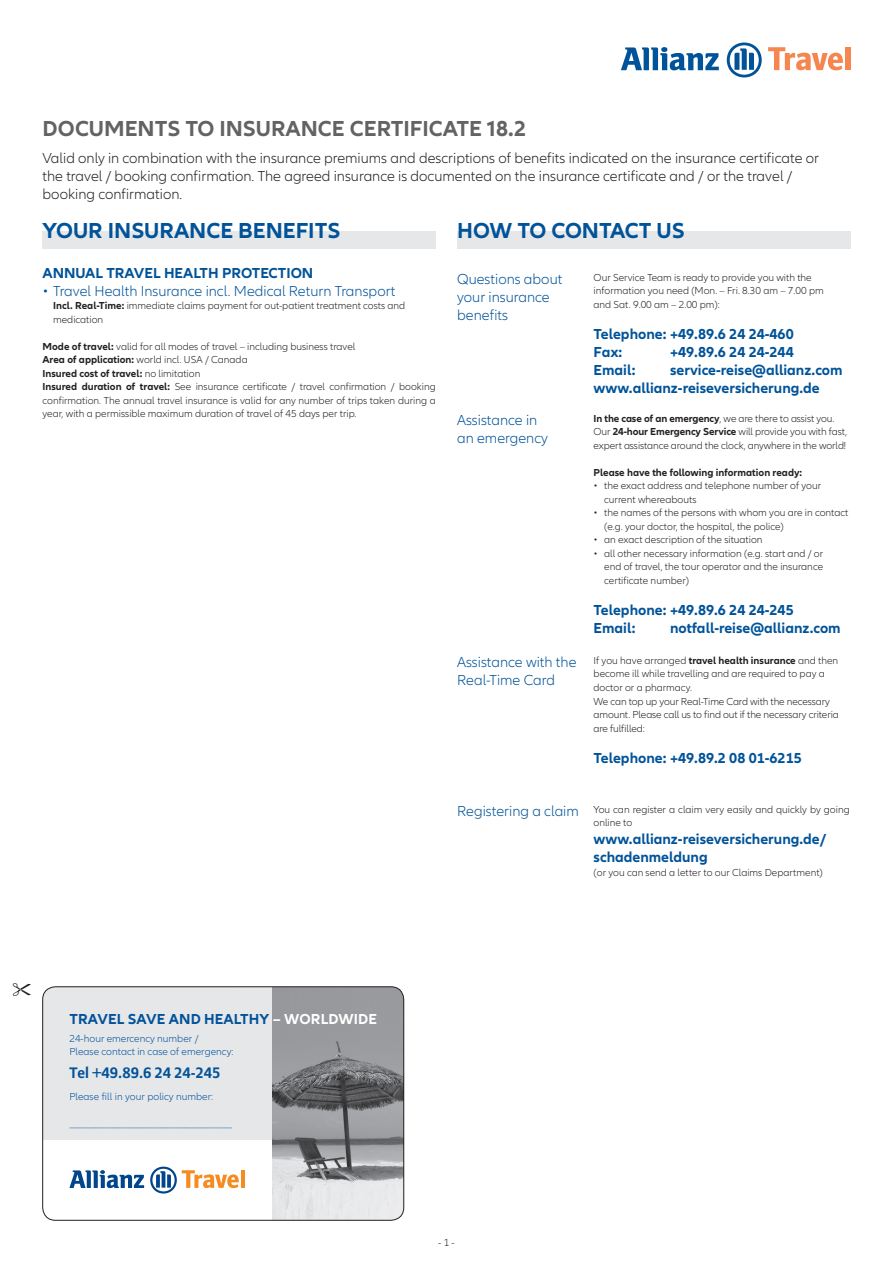
<style>
.page{position:relative;width:893px;height:1263px;background:#fff}
.page>*{position:absolute;margin:0;border:0;box-sizing:border-box;transform-origin:0 0}
.t1{font:700 22.5px "Allianz Neo";color:#636366}
.t2{font:700 22.5px "Allianz Neo";color:#015399}
.t3{font:700 15px/18px "Allianz Neo";color:#015399}
.t4{font:300 15px/18px "Allianz Neo";color:#231f20}
.t5{font:300 15px/18px "Allianz Neo";color:#015399}
.t6{font:700 15px "Allianz Neo";letter-spacing:.01em;color:#01529a}
.t7{font:700 15px "Allianz Sans";color:#01529a}
.t8{font:300 10.5px/13.5px "Allianz Neo";color:#231f20}
.t9{font:300 10.5px/13.5px "Allianz Neo";color:#01529a}
.t10{font:700 10.5px "Allianz Neo";color:#231f20}
.s1{font-weight:700}
.s2{color:#fff}
.s3{font-size:15px;color:#015399}
</style>
<div class="page">
<div style="left:43px;top:232px;width:393px;height:17px;background:#e6e7e9"></div>
<svg style="left:621px;top:47px;width:98px;height:23px"></svg>
<svg style="left:727px;top:43px;width:35px;height:34px"></svg>
<svg style="left:768px;top:47px;width:75px;height:23px"></svg>
<div style="left:845px;top:47px;width:5px;height:23px;background:#f58650"></div>
<div style="left:457px;top:232px;width:393px;height:17px;background:#e6e7e9"></div>
<div style="left:42px;top:986px;width:235px;height:177px;background:#e6e7e9;border-radius:13px"></div>
<img style="left:272px;top:987px;width:132px;height:233px">
<div style="left:42px;top:1140px;width:230px;height:80px;background:#fff"></div>
<div style="left:42px;top:986px;width:362px;height:234px;border:1px solid #231f20;border-radius:13px"></div>
<svg style="left:69px;top:1170px;width:75px;height:18px"></svg>
<svg style="left:150px;top:1166px;width:89px;height:27px"></svg>
<hr style="left:241px;top:1170px;width:3px;height:18px;background:#f68b1f">
<h1 class="t1" style="left:43px;top:116px;width:485px">DOCUMENTS TO INSURANCE CERTIFICATE 18.2</h1>
<p class="t4" style="left:43px;top:150px;width:778px">Valid only in combination with the insurance premiums and descriptions of benefits indicated on the insurance certificate or the travel / booking confirmation. The agreed insurance is documented on the insurance certificate and / or the travel / booking confirmation.</p>
<h1 class="t2" style="left:43px;top:218px;width:299px">YOUR INSURANCE BENEFITS</h1>
<h2 class="t3" style="left:43px;top:264px;width:272px">ANNUAL TRAVEL HEALTH PROTECTION</h2>
<h2 class="t5" style="left:43px;top:282px;width:355px">• Travel Health Insurance incl. Medical Return Transport</h2>
<p class="t8" style="left:53px;top:299px;width:354px"><span class="s1">Incl. Real-Time:</span> immediate claims payment for out-patient treatment costs and medication</p>
<p class="t8" style="left:43px;top:340px;width:395px"><span class="s1">Mode of travel:</span> valid for all modes of travel – including business travel<br><span class="s1">Area of application:</span> world incl. USA / Canada<br><span class="s1">Insured cost of travel:</span> no limitation<br><span class="s1">Insured duration of travel:</span> See insurance certificate / travel confirmation / booking confirmation. The annual travel insurance is valid for any number of trips taken during a year, with a permissible maximum duration of travel of 45 days per trip.</p>
<h1 class="t2" style="left:457px;top:218px;width:229px">HOW TO CONTACT US</h1>
<h2 class="t5" style="left:457px;top:271px;width:107px">Questions about your insurance benefits</h2>
<p class="t8" style="left:594px;top:271px;width:232px">Our Service Team is ready to provide you with the information you need (Mon. – Fri. 8.30 am – 7.00 pm and Sat. 9.00 am – 2.00 pm):</p>
<h2 class="t3" style="left:594px;top:326px;width:202px">Telephone: +49.89.6 24 24-460<br>Fax:</h2>
<h2 class="t3" style="left:670px;top:344px;width:125px">+49.89.6 24 24-244</h2>
<h2 class="t3" style="left:594px;top:362px;width:250px;text-indent:77px">service-reise@allianz.com www.allianz-reiseversicherung.de</h2>
<h2 class="t3" style="left:594px;top:362px;width:43px">Email:</h2>
<h2 class="t5" style="left:457px;top:411px;width:92px">Assistance in an emergency</h2>
<p class="t8" style="left:594px;top:412px;width:255px"><span class="s1">In the case of an emergency</span>, we are there to assist you.<br>Our <span class="s1">24-hour Emergency Service</span> will provide you with fast, expert assistance around the clock, anywhere in the world!</p>
<p class="t10" style="left:594px;top:466px;width:210px">Please have the following information ready:</p>
<p class="t8" style="left:604px;top:479px;width:219px;text-indent:-11px">• the exact address and telephone number of your current whereabouts</p>
<p class="t8" style="left:604px;top:506px;width:246px;text-indent:-11px">• the names of the persons with whom you are in contact (e.g. your doctor, the hospital, the police)</p>
<p class="t8" style="left:594px;top:533px;width:171px">• an exact description of the situation</p>
<p class="t8" style="left:604px;top:547px;width:220px;text-align:justify;text-indent:-11px">• all other necessary information (e.g. start and / or end of travel, the tour operator and the insurance certificate number)</p>
<h2 class="t3" style="left:594px;top:601px;width:202px">Telephone: +49.89.6 24 24-245<br>Email:</h2>
<h2 class="t3" style="left:670px;top:619px;width:172px">notfall-reise@allianz.com</h2>
<h2 class="t6" style="left:69px;top:1010px;width:309px">TRAVEL SAVE AND HEALTHY <span class="s2">− WORLDWIDE</span></h2>
<p class="t9" style="left:69px;top:1031px;width:166px">24-hour emercency number /<br>Please contact in case of emergency:</p>
<h2 class="t7" style="left:69px;top:1063px;width:153px">Tel +49.89.6 24 24-245</h2>
<p class="t9" style="left:69px;top:1090px;width:145px">Please fill in your policy number:</p>
<p class="t9" style="left:69px;top:1117px;width:164px">_______________________________</p>
<h2 class="t5" style="left:457px;top:654px;width:121px">Assistance with the<br>Real-Time Card</h2>
<p class="t8" style="left:594px;top:654px;width:247px">If you have arranged <span class="s1">travel health insurance</span> and then become ill while travelling and are required to pay a doctor or a pharmacy.<br>We can top up your Real-Time Card with the necessary amount. Please call us to find out if the necessary criteria are fulfilled:</p>
<h2 class="t3" style="left:594px;top:749px;width:210px">Telephone: +49.89.2 08 01-6215</h2>
<p class="t8" style="left:594px;top:803px;width:258px;text-indent:-136px"><span class="s3">Registering a claim</span> You can register a claim very easily and quickly by going online to</p>
<h2 class="t3" style="left:594px;top:831px;width:234px">www.allianz-reiseversicherung.de/ schadenmeldung</h2>
<p class="t8" style="left:594px;top:866px;width:231px">(or you can send a letter to our Claims Department)</p>
<p class="t8" style="left:438px;top:1236px;width:18px">- 1 -</p>
</div>
